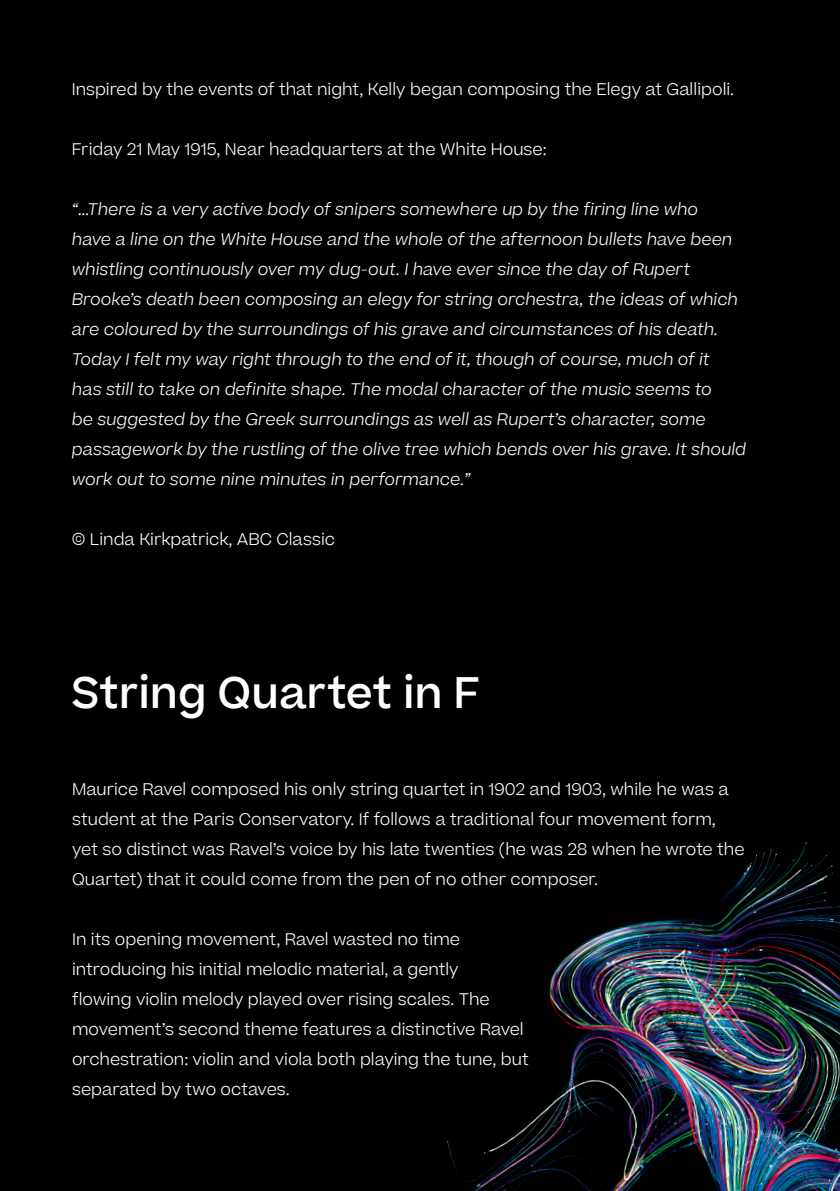
<style>
.page{position:relative;width:840px;height:1191px;background:#fff}
.page>*{position:absolute;margin:0;border:0;box-sizing:border-box;transform-origin:0 0}
.t1{font:500 42px "Beatrice";color:#fff}
.t2{font:300 16px/30px "Beatrice";color:#fff}
.t3{font:italic 300 16px/30px "Beatrice";color:#fff}
</style>
<div class="page">
<div style="left:0;top:0;width:839px;height:1191px;background:#000"></div>
<img style="left:446px;top:842px;width:393px;height:349px">
<p class="t2" style="left:72px;top:73px;width:663px">Inspired by the events of that night, Kelly began composing the Elegy at Gallipoli.</p>
<p class="t2" style="left:72px;top:133px;width:476px">Friday 21 May 1915, Near headquarters at the White House:</p>
<p class="t3" style="left:72px;top:193px;width:675px">“...There is a very active body of snipers somewhere up by the firing line who<br>have a line on the White House and the whole of the afternoon bullets have been whistling continuously over my dug-out. I have ever since the day of Rupert Brooke’s death been composing an elegy for string orchestra, the ideas of which are coloured by the surroundings of his grave and circumstances of his death.<br>Today I felt my way right through to the end of it, though of course, much of it<br>has still to take on definite shape. The modal character of the music seems to<br>be suggested by the Greek surroundings as well as Rupert’s character, some passagework by the rustling of the olive tree which bends over his grave. It should work out to some nine minutes in performance.”</p>
<p class="t2" style="left:72px;top:523px;width:264px">© Linda Kirkpatrick, ABC Classic</p>
<h1 class="t1" style="left:72px;top:659px;width:410px">String Quartet in F</h1>
<p class="t2" style="left:72px;top:773px;width:673px">Maurice Ravel composed his only string quartet in 1902 and 1903, while he was a student at the Paris Conservatory. If follows a traditional four movement form, yet so distinct was Ravel’s voice by his late twenties (he was 28 when he wrote the Quartet) that it could come from the pen of no other composer.</p>
<p class="t2" style="left:72px;top:923px;width:458px">In its opening movement, Ravel wasted no time introducing his initial melodic material, a gently<br>flowing violin melody played over rising scales. The movement’s second theme features a distinctive Ravel orchestration: violin and viola both playing the tune, but separated by two octaves.</p>
</div>
